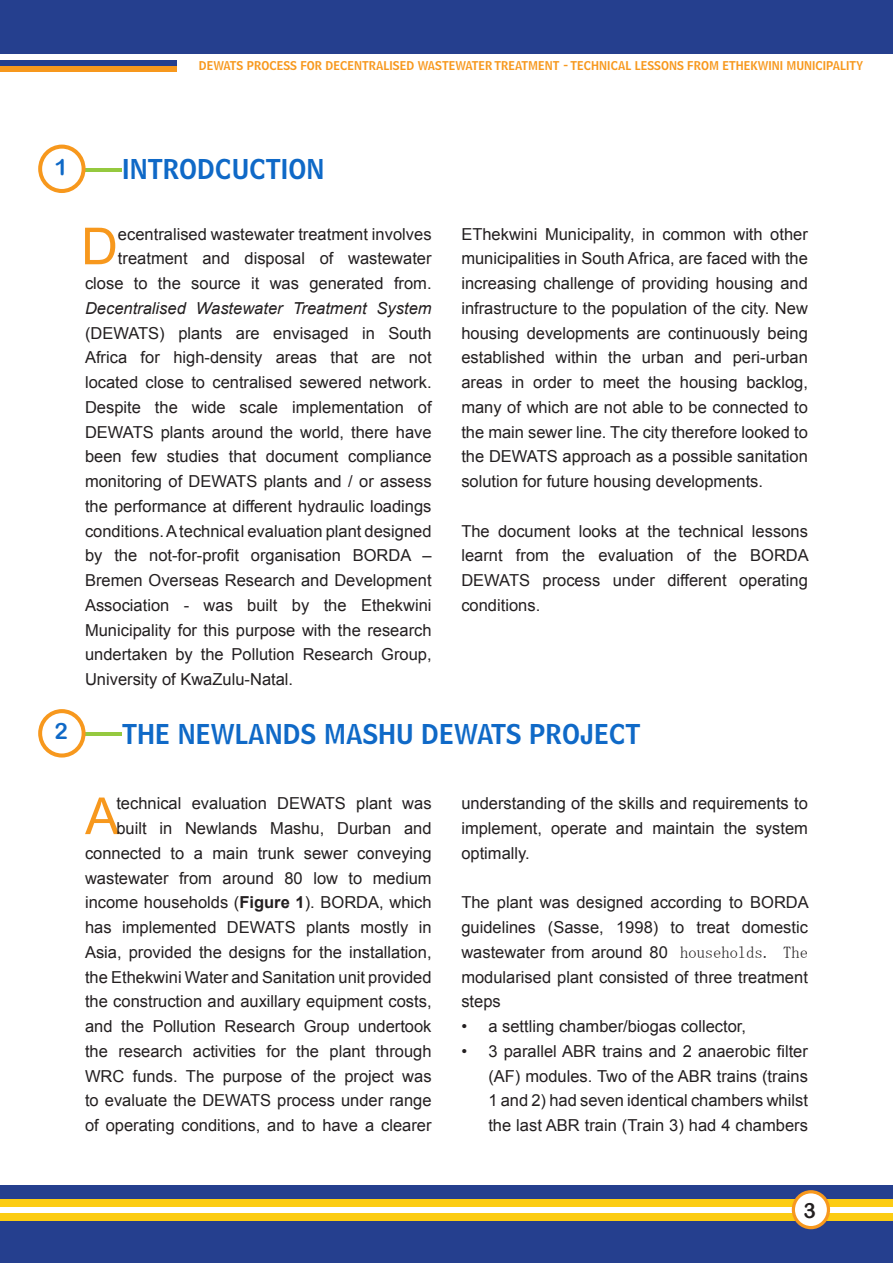
<style>
.page{position:relative;width:893px;height:1263px;background:#fff}
.page>*{position:absolute;margin:0;border:0;box-sizing:border-box;transform-origin:0 0}
.t1{font:51.15px "Arial";color:#f7981d}
.t2{font:27px "Bell Centennial Name And Number";color:#0f69c7}
.t3{font:22.5px "Arial Rounded MT Bold";color:#0f69c7}
.t4{font:21px "Arial Rounded MT Bold";color:#231f20}
.t5{font:16.5px/24.8px "Arial";color:#231f20;text-align:justify}
.t6{font:italic 16.5px "Arial";color:#231f20}
.t7{font:12px "Bell Centennial Name And Number";color:#f7981d}
.s1{font-weight:700}
.s2{font-family:"MS Mincho"}
</style>
<div class="page">
<div style="left:0;top:0;width:30px;height:54px;background:#253f8e"></div>
<div style="left:0;top:60px;width:177px;height:6px;background:#253f8e"></div>
<div style="left:0;top:66px;width:177px;height:6px;background:#f7981d"></div>
<div style="left:0;top:0;width:893px;height:53px;background:#253f8e"></div>
<div style="left:0;top:1185px;width:893px;height:78px;background:#253f8e"></div>
<div style="left:0;top:1199px;width:893px;height:8px;background:#fccc12"></div>
<div style="left:0;top:1212px;width:893px;height:8px;background:#fccc12"></div>
<div style="left:0;top:1207px;width:893px;height:5px;background:#fff"></div>
<div style="left:792px;top:1190px;width:38px;height:39px;background:#f7981d;border-radius:50%"></div>
<div style="left:795px;top:1193px;width:32px;height:33px;background:#fff;border-radius:50%"></div>
<hr style="left:82px;top:168px;width:40px;height:4px;background:#95c93f">
<svg style="left:38px;top:145px;width:48px;height:48px"></svg>
<div style="left:42px;top:149px;width:40px;height:40px;background:#fff;border-radius:50%"></div>
<hr style="left:82px;top:732px;width:40px;height:4px;background:#95c93f">
<svg style="left:38px;top:709px;width:48px;height:48px"></svg>
<div style="left:42px;top:713px;width:40px;height:40px;background:#fff;border-radius:50%"></div>
<p class="t7" style="left:199px;top:58px;width:666px">DEWATS PROCESS FOR DECENTRALISED WASTEWATER TREATMENT - TECHNICAL LESSONS FROM ETHEKWINI MUNICIPALITY</p>
<p class="t3" style="left:55px;top:153px;width:15px">1</p>
<p class="t2" style="left:122px;top:152px;width:204px">INTRODCUCTION</p>
<p class="t1" style="left:81px;top:213px;width:38px">D</p>
<p class="t5" style="left:118px;top:221px;width:315px">ecentralised wastewater treatment involves</p>
<p class="t5" style="left:118px;top:246px;width:315px">treatment and disposal of wastewater</p>
<p class="t5" style="left:85px;top:271px;width:348px">close to the source it was generated from.</p>
<p class="t6" style="left:85px;top:297px;width:348px">Decentralised Wastewater Treatment System</p>
<p class="t5" style="left:85px;top:320px;width:348px">(DEWATS) plants are envisaged in South</p>
<p class="t5" style="left:85px;top:345px;width:348px">Africa for high-density areas that are not</p>
<p class="t5" style="left:85px;top:370px;width:348px">located close to centralised sewered network.</p>
<p class="t5" style="left:85px;top:395px;width:348px">Despite the wide scale implementation of</p>
<p class="t5" style="left:85px;top:419px;width:348px">DEWATS plants around the world, there have</p>
<p class="t5" style="left:85px;top:444px;width:348px">been few studies that document compliance</p>
<p class="t5" style="left:85px;top:469px;width:348px">monitoring of DEWATS plants and / or assess</p>
<p class="t5" style="left:85px;top:494px;width:348px">the performance at different hydraulic loadings</p>
<p class="t5" style="left:85px;top:518px;width:348px">conditions. A technical evaluation plant designed</p>
<p class="t5" style="left:85px;top:543px;width:348px">by the not-for-profit organisation BORDA –</p>
<p class="t5" style="left:85px;top:568px;width:348px">Bremen Overseas Research and Development</p>
<p class="t5" style="left:85px;top:593px;width:348px">Association - was built by the Ethekwini</p>
<p class="t5" style="left:85px;top:617px;width:348px">Municipality for this purpose with the research</p>
<p class="t5" style="left:85px;top:642px;width:348px">undertaken by the Pollution Research Group,</p>
<p class="t5" style="left:85px;top:667px;width:210px">University of KwaZulu-Natal.</p>
<p class="t5" style="left:461px;top:221px;width:348px">EThekwini Municipality, in common with other municipalities in South Africa, are faced with the increasing challenge of providing housing and infrastructure to the population of the city. New housing developments are continuously being established within the urban and peri-urban areas in order to meet the housing backlog, many of which are not able to be connected to the main sewer line. The city therefore looked to the DEWATS approach as a possible sanitation solution for future housing developments.</p>
<p class="t5" style="left:461px;top:518px;width:349px">The document looks at the technical lessons learnt from the evaluation of the BORDA DEWATS process under different operating conditions.</p>
<p class="t3" style="left:55px;top:718px;width:15px">2</p>
<p class="t2" style="left:122px;top:717px;width:520px">THE NEWLANDS MASHU DEWATS PROJECT</p>
<p class="t5" style="left:85px;top:791px;width:348px;text-align:right">technical evaluation DEWATS plant was built in Newlands Mashu, Durban and connected to a main trunk sewer conveying wastewater from around 80 low to medium income households (<span class="s1">Figure 1</span>). BORDA, which has implemented DEWATS plants mostly in Asia, provided the designs for the installation, the Ethekwini Water and Sanitation unit provided the construction and auxillary equipment costs, and the Pollution Research Group undertook the research activities for the plant through WRC funds. The purpose of the project was to evaluate the DEWATS process under range of operating conditions, and to have a clearer</p>
<p class="t1" style="left:85px;top:783px;width:36px">A</p>
<p class="t5" style="left:461px;top:791px;width:348px">understanding of the skills and requirements to implement, operate and maintain the system optimally.</p>
<p class="t5" style="left:461px;top:890px;width:349px">The plant was designed according to BORDA guidelines (Sasse, 1998) to treat domestic wastewater from around 80 <span class="s2">households. The </span>modularised plant consisted of three treatment steps</p>
<p class="t5" style="left:461px;top:1014px;width:286px">• a settling chamber/biogas collector,</p>
<p class="t5" style="left:488px;top:1039px;width:321px;text-indent:-27px">• 3 parallel ABR trains and 2 anaerobic filter (AF) modules. Two of the ABR trains (trains 1 and 2) had seven identical chambers whilst the last ABR train (Train 3) had 4 chambers</p>
<p class="t4" style="left:804px;top:1198px;width:14px">3</p>
</div>
